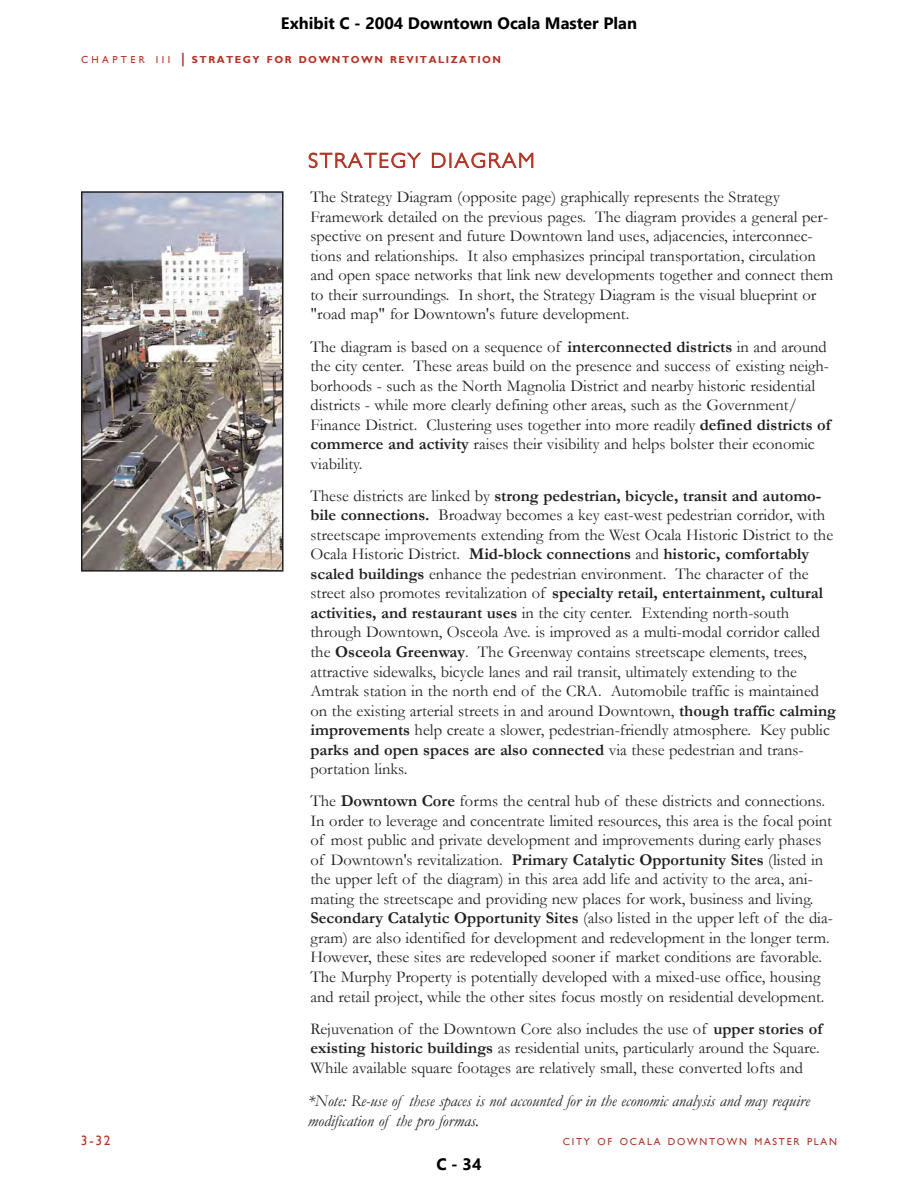
<style>
.page{position:relative;width:918px;height:1188px;background:#fff}
.page>*{position:absolute;margin:0;border:0;box-sizing:border-box;transform-origin:0 0}
.t1{font:300 21px "Gill Sans";letter-spacing:.1em;color:#b23427}
.t2{font:16.5px/19.5px "Garamond";color:#231f20}
.t3{font:italic 16.5px/19.5px "Garamond";color:#231f20}
.t4{font:700 16.5px "Gadugi";color:#000}
.t5{font:13.5px "Gill Sans";color:#b23427}
.t6{font:700 10.2px "Gill Sans";letter-spacing:.145em;color:#b23427}
.t7{font:10.2px "Gill Sans";letter-spacing:.165em;color:#b23427}
.s1{font-weight:400}
.s2{font-size:13.5px}
.s3{font-weight:700}
</style>
<div class="page">
<img style="left:84px;top:194px;width:197px;height:375px">
<div style="left:81px;top:191px;width:203px;height:381px;border:2px solid #231f20"></div>
<p class="t4" style="left:281px;top:13px;width:358px">Exhibit C - 2004 Downtown Ocala Master Plan</p>
<p class="t6" style="left:81px;top:54px;width:422px"><span class="s1">C H A P T E R I I I</span> <span class="s2">|</span> STRATEGY FOR DOWNTOWN REVITALIZATION</p>
<p class="t1" style="left:308px;top:148px;width:228px">STRATEGY DIAGRAM</p>
<p class="t2" style="left:310px;top:187px;width:524px">The Strategy Diagram (opposite page) graphically represents the Strategy Framework detailed on the previous pages. The diagram provides a general per&shy;spective on present and future Downtown land uses, adjacencies, interconnec&shy;tions and relationships. It also emphasizes principal transportation, circulation and open space networks that link new developments together and connect them to their surroundings. In short, the Strategy Diagram is the visual blueprint or "road map" for Downtown's future development.</p>
<p class="t2" style="left:310px;top:337px;width:522px">The diagram is based on a sequence of <span class="s3">interconnected districts</span> in and around the city center. These areas build on the presence and success of existing neigh&shy;borhoods - such as the North Magnolia District and nearby historic residential districts - while more clearly defining other areas, such as the Government/ Finance District. Clustering uses together into more readily <span class="s3">defined districts of commerce and activity</span> raises their visibility and helps bolster their economic viability.</p>
<p class="t2" style="left:310px;top:486px;width:527px">These districts are linked by <span class="s3">strong pedestrian, bicycle, transit and automo&shy;bile connections.</span> Broadway becomes a key east-west pedestrian corridor, with streetscape improvements extending from the West Ocala Historic District to the Ocala Historic District. <span class="s3">Mid-block connections</span> and <span class="s3">historic, comfortably scaled buildings</span> enhance the pedestrian environment. The character of the street also promotes revitalization of <span class="s3">specialty retail, entertainment, cultural activities, and restaurant uses</span> in the city center. Extending north-south through Downtown, Osceola Ave. is improved as a multi-modal corridor called the <span class="s3">Osceola Greenway</span>. The Greenway contains streetscape elements, trees, attractive sidewalks, bicycle lanes and rail transit, ultimately extending to the Amtrak station in the north end of the CRA. Automobile traffic is maintained on the existing arterial streets in and around Downtown, <span class="s3">though traffic calming improvements</span> help create a slower, pedestrian-friendly atmosphere. Key public <span class="s3">parks and open spaces are also connected</span> via these pedestrian and trans&shy;portation links.</p>
<p class="t2" style="left:310px;top:792px;width:524px">The <span class="s3">Downtown Core</span> forms the central hub of these districts and connections.<br>In order to leverage and concentrate limited resources, this area is the focal point of most public and private development and improvements during early phases of Downtown's revitalization. <span class="s3">Primary Catalytic Opportunity Sites</span> (listed in the upper left of the diagram) in this area add life and activity to the area, ani&shy;mating the streetscape and providing new places for work, business and living.<br><span class="s3">Secondary Catalytic Opportunity Sites</span> (also listed in the upper left of the dia&shy;gram) are also identified for development and redevelopment in the longer term.<br>However, these sites are redeveloped sooner if market conditions are favorable.<br>The Murphy Property is potentially developed with a mixed-use office, housing and retail project, while the other sites focus mostly on residential development.</p>
<p class="t2" style="left:311px;top:1019px;width:513px">Rejuvenation of the Downtown Core also includes the use of <span class="s3">upper stories of existing historic buildings</span> as residential units, particularly around the Square.<br>While available square footages are relatively small, these converted lofts and</p>
<p class="t3" style="left:308px;top:1092px;width:504px">*Note: Re-use of these spaces is not accounted for in the economic analysis and may require modification of the pro formas.</p>
<p class="t5" style="left:81px;top:1132px;width:31px">3-32</p>
<p class="t7" style="left:563px;top:1135px;width:275px">CITY OF OCALA DOWNTOWN MASTER PLAN</p>
<p class="t4" style="left:436px;top:1155px;width:47px">C - 34</p>
</div>
